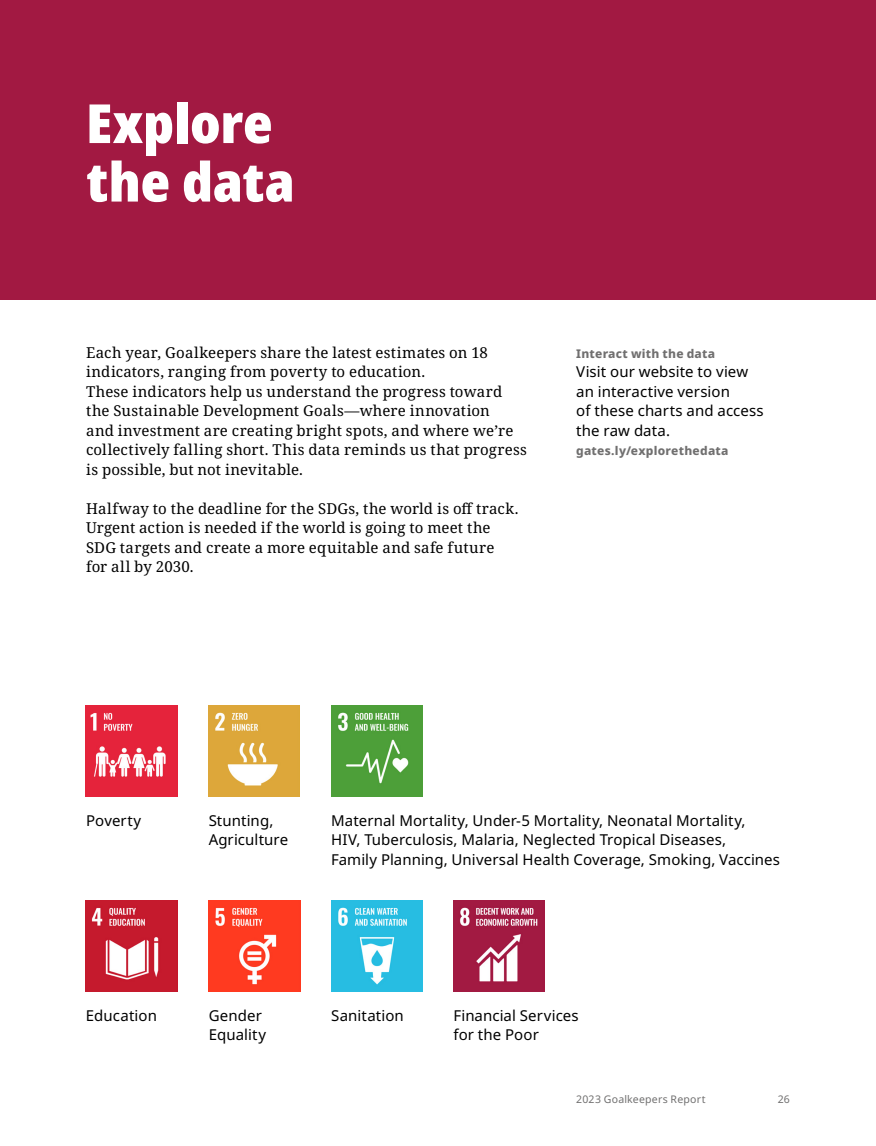
<style>
.page{position:relative;width:876px;height:1146px;background:#fff}
.page>*{position:absolute;margin:0;border:0;box-sizing:border-box;transform-origin:0 0}
.t1{font:900 semi-condensed 54px/58.5px "Noto Sans Display";color:#fff}
.t2{font:15px/19.5px "Noto Serif";letter-spacing:.01em;color:#000}
.t3{font:15px/19.5px "Noto Sans";letter-spacing:.005em;color:#000}
.t4{font:800 12px "Noto Sans";letter-spacing:.02em;color:#706f6f}
.t5{font:10.5px "Noto Sans";letter-spacing:.02em;color:#706f6f}
</style>
<div class="page">
<div style="left:0;top:0;width:875px;height:299px;background:#a21942"></div>
<img style="left:86px;top:705px;width:91px;height:91px">
<img style="left:208px;top:705px;width:91px;height:91px">
<img style="left:331px;top:705px;width:91px;height:91px">
<img style="left:86px;top:900px;width:91px;height:91px">
<img style="left:209px;top:900px;width:91px;height:91px">
<img style="left:332px;top:900px;width:91px;height:91px">
<img style="left:453px;top:900px;width:91px;height:91px">
<h1 class="t1" style="left:86px;top:94px;width:210px">Explore the data</h1>
<p class="t2" style="left:86px;top:343px;width:442px">Each year, Goalkeepers share the latest estimates on 18 indicators, ranging from poverty to education.<br>These indicators help us understand the progress toward the Sustainable Development Goals—where innovation<br>and investment are creating bright spots, and where we’re collectively falling short. This data reminds us that progress is possible, but not inevitable.</p>
<p class="t2" style="left:86px;top:499px;width:434px">Halfway to the deadline for the SDGs, the world is off track.<br>Urgent action is needed if the world is going to meet the SDG targets and create a more equitable and safe future for all by 2030.</p>
<p class="t4" style="left:576px;top:346px;width:140px">Interact with the data</p>
<p class="t3" style="left:576px;top:362px;width:189px">Visit our website to view an interactive version<br>of these charts and access the raw data.</p>
<p class="t4" style="left:576px;top:444px;width:154px">gates.ly/explorethedata</p>
<p class="t3" style="left:86px;top:811px;width:57px">Poverty</p>
<p class="t3" style="left:209px;top:811px;width:81px">Stunting,<br>Agriculture</p>
<p class="t3" style="left:331px;top:811px;width:450px">Maternal Mortality, Under-5 Mortality, Neonatal Mortality,<br>HIV, Tuberculosis, Malaria, Neglected Tropical Diseases,<br>Family Planning, Universal Health Coverage, Smoking, Vaccines</p>
<p class="t3" style="left:86px;top:1006px;width:72px">Education</p>
<p class="t3" style="left:331px;top:1006px;width:74px">Sanitation</p>
<p class="t3" style="left:453px;top:1006px;width:127px">Financial Services for the Poor</p>
<p class="t3" style="left:209px;top:1006px;width:59px">Gender<br>Equality</p>
<p class="t5" style="left:576px;top:1093px;width:131px">2023 Goalkeepers Report</p>
<p class="t5" style="left:777px;top:1093px;width:14px">26</p>
</div>
